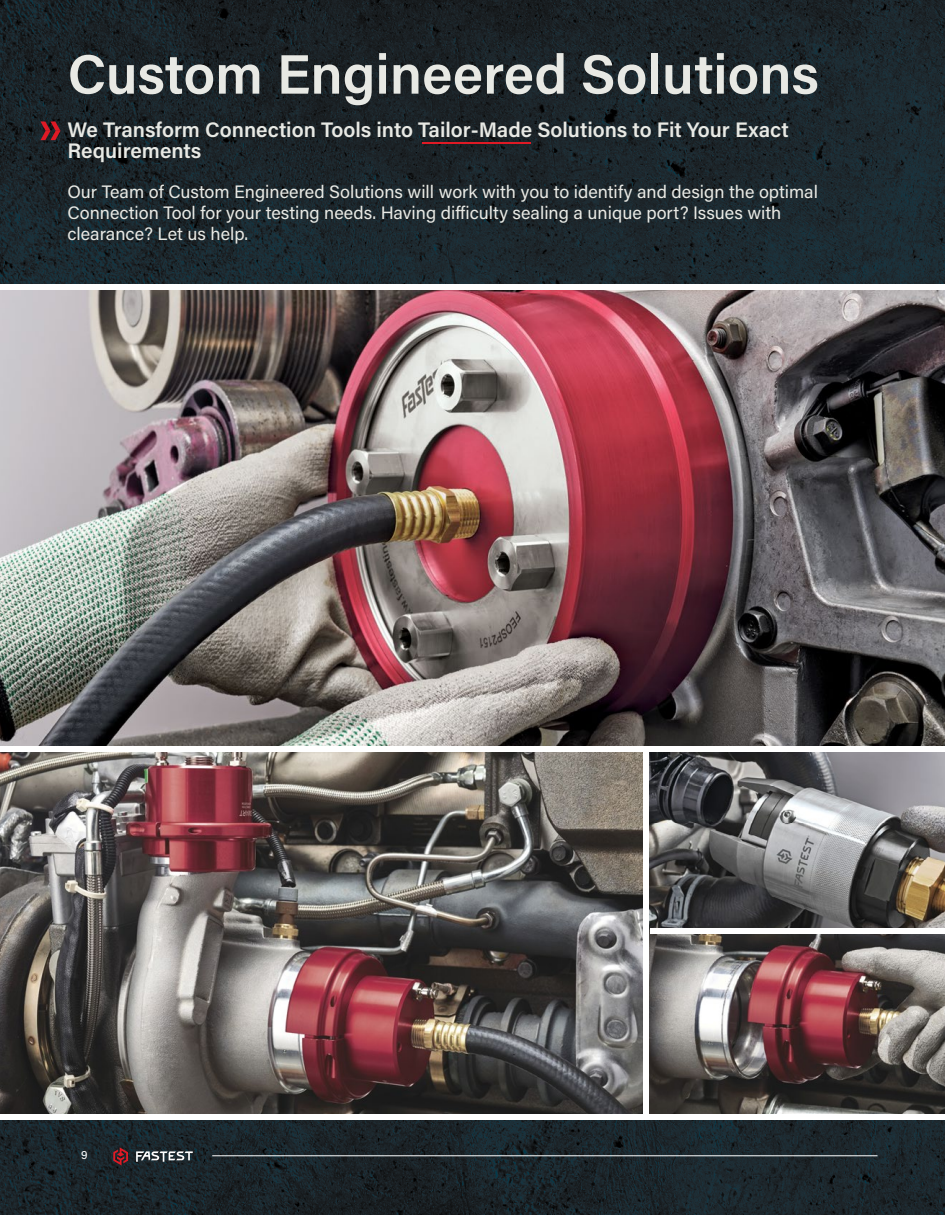
<style>
.page{position:relative;width:945px;height:1215px;background:#fff}
.page>*{position:absolute;margin:0;border:0;box-sizing:border-box;transform-origin:0 0}
.t1{font:600 55.5px "Acumin Pro";color:#e8e9e4}
.t2{font:600 21px/21px "Acumin Pro";color:#e8e9e4}
.t3{font:18px/21px "Acumin Pro";color:#e8e9e4}
.t4{font:12px "Acumin Pro";color:#fff}
</style>
<div class="page">
<img style="left:0;top:0;width:945px;height:1215px">
<img style="left:0;top:290px;width:945px;height:824px">
<div style="left:0;top:746px;width:945px;height:6px;background:#fff"></div>
<div style="left:0;top:284px;width:945px;height:6px;background:#fff"></div>
<div style="left:0;top:1114px;width:945px;height:6px;background:#fff"></div>
<div style="left:643px;top:750px;width:6px;height:368px;background:#fff"></div>
<div style="left:650px;top:929px;width:295px;height:5px;background:#fff"></div>
<hr style="left:423px;top:142px;width:108px;height:2px;background:#df1a25">
<svg style="left:41px;top:121px;width:19px;height:19px"></svg>
<hr style="left:212px;top:1155px;width:665px;height:1px;background:#fff">
<svg style="left:113px;top:1147px;width:15px;height:18px"></svg>
<svg style="left:136px;top:1151px;width:57px;height:11px"></svg>
<h1 class="t1" style="left:68px;top:35px;width:753px">Custom Engineered Solutions</h1>
<p class="t2" style="left:68px;top:118px;width:723px">We Transform Connection Tools into Tailor-Made Solutions to Fit Your Exact<br>Requirements</p>
<p class="t3" style="left:68px;top:181px;width:752px">Our Team of Custom Engineered Solutions will work with you to identify and design the optimal<br>Connection Tool for your testing needs. Having difficulty sealing a unique port? Issues with clearance? Let us help.</p>
<p class="t4" style="left:81px;top:1146px;width:8px">9</p>
</div>
